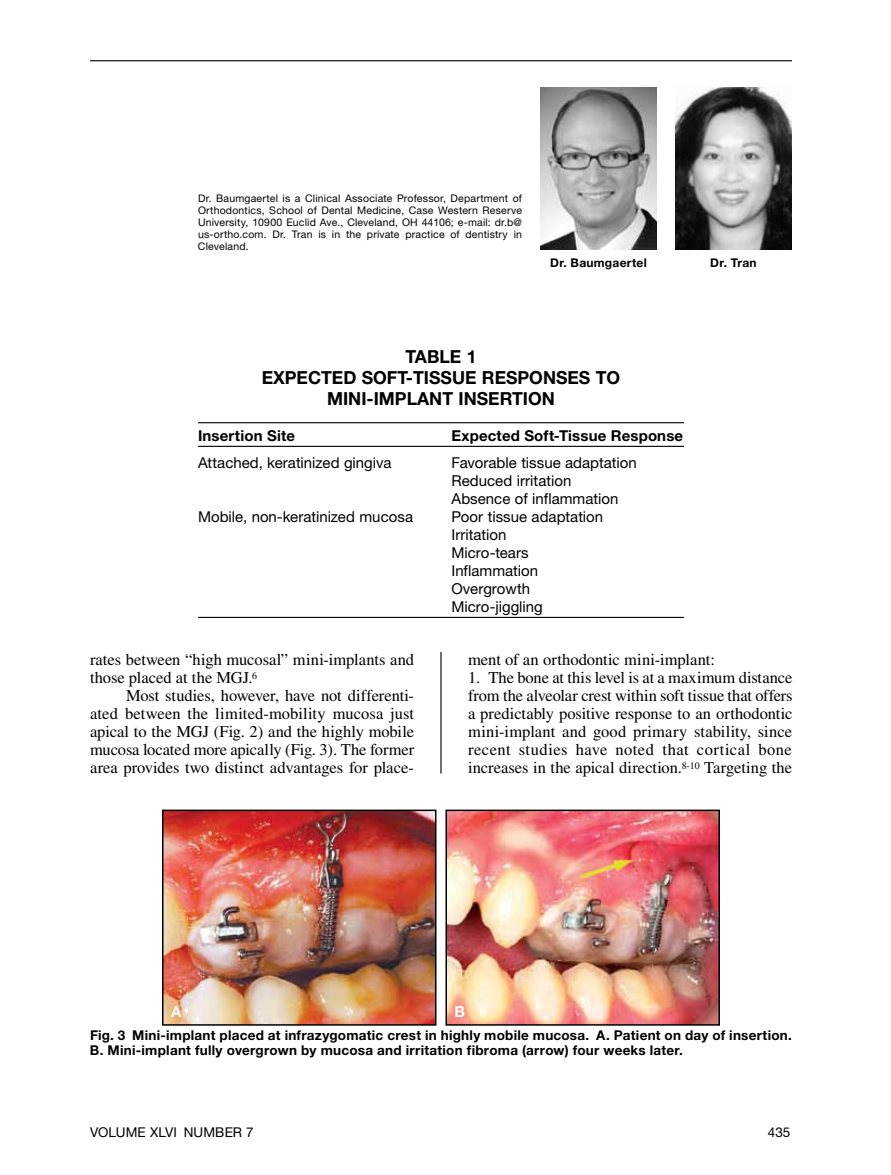
<style>
.page{position:relative;width:891px;height:1175px;background:#fff}
.page>*{position:absolute;margin:0;border:0;box-sizing:border-box;transform-origin:0 0}
.t1{font:700 18px/21px "Helvetica Neue LT Std";color:#000;text-align:center}
.t2{font:16.5px/18px "Times";color:#000;text-align:justify}
.t3{font:15px/18px "Helvetica Neue LT Std";color:#000}
.t4{font:700 15px "Helvetica Neue LT Std";letter-spacing:.01em;color:#000}
.t5{font:700 15px "Helvetica Neue LT Std";color:#fff}
.t6{font:700 13.5px/15px "Helvetica Neue LT Std";letter-spacing:.02em;color:#000}
.t7{font:13.5px "Helvetica Neue LT Std";letter-spacing:.01em;color:#000}
.t8{font:700 12px "Helvetica Neue LT Std";letter-spacing:.025em;color:#000}
.t9{font:10.5px/12px "Helvetica Neue LT Std";letter-spacing:.015em;color:#000;text-align:justify}
</style>
<div class="page">
<hr style="left:90px;top:60px;width:702px;height:1px;background:#000">
<img style="left:540px;top:88px;width:117px;height:162px">
<img style="left:675px;top:88px;width:117px;height:162px">
<hr style="left:440px;top:652px;width:2px;height:121px;background:#000">
<img style="left:165px;top:812px;width:268px;height:210px">
<div style="left:162px;top:809px;width:274px;height:216px;border:2px solid #000"></div>
<img style="left:449px;top:812px;width:268px;height:210px">
<div style="left:446px;top:809px;width:274px;height:216px;border:2px solid #000"></div>
<hr style="left:198px;top:422px;width:486px;height:1px;background:#000">
<hr style="left:198px;top:446px;width:486px;height:1px;background:#000">
<hr style="left:198px;top:617px;width:486px;height:1px;background:#000">
<p class="t9" style="left:198px;top:192px;width:326px">Dr. Baumgaertel is a Clinical Associate Professor, Department of Orthodontics, School of Dental Medicine, Case Western Reserve University, 10900 Euclid Ave., Cleveland, OH 44106; e-mail: dr.b@ us-ortho.com. Dr. Tran is in the private practice of dentistry in Cleveland.</p>
<p class="t8" style="left:550px;top:256px;width:98px">Dr. Baumgaertel</p>
<p class="t8" style="left:710px;top:256px;width:48px">Dr. Tran</p>
<p class="t1" style="left:262px;top:346px;width:360px">TABLE 1<br>EXPECTED SOFT-TISSUE RESPONSES TO<br>MINI-IMPLANT INSERTION</p>
<p class="t4" style="left:198px;top:426px;width:99px">Insertion Site</p>
<p class="t4" style="left:452px;top:426px;width:233px">Expected Soft-Tissue Response</p>
<p class="t3" style="left:198px;top:454px;width:195px">Attached, keratinized gingiva</p>
<p class="t3" style="left:452px;top:454px;width:187px">Favorable tissue adaptation<br>Reduced irritation<br>Absence of inflammation</p>
<p class="t3" style="left:198px;top:508px;width:217px">Mobile, non-keratinized mucosa</p>
<p class="t3" style="left:452px;top:508px;width:153px">Poor tissue adaptation<br>Irritation<br>Micro-tears<br>Inflammation<br>Overgrowth<br>Micro-jiggling</p>
<p class="t2" style="left:90px;top:650px;width:326px">rates between “high mucosal” mini-implants and those placed at the MGJ.<sup>6</sup></p>
<p class="t2" style="left:90px;top:686px;width:326px;text-indent:36px">Most studies, however, have not differenti&shy;ated between the limited-mobility mucosa just apical to the MGJ (Fig. 2) and the highly mobile mucosa located more apically (Fig. 3). The former area provides two distinct advantages for place-</p>
<p class="t2" style="left:468px;top:650px;width:249px">ment of an ortho dontic mini-implant:</p>
<p class="t2" style="left:468px;top:668px;width:326px">1. The bone at this level is at a maximum distance from the alveolar crest within soft tissue that offers a predictably positive response to an orthodontic mini-implant and good primary stability, since recent studies have noted that cortical bone increases in the apical direction.<sup>8-10</sup> Targeting the</p>
<p class="t5" style="left:171px;top:1002px;width:12px">A</p>
<p class="t5" style="left:454px;top:1002px;width:12px">B</p>
<p class="t6" style="left:90px;top:1027px;width:703px">Fig. 3 Mini-implant placed at infrazygomatic crest in highly mobile mucosa. A. Patient on day of insertion.<br>B. Mini-implant fully overgrown by mucosa and irritation fibroma (arrow) four weeks later.</p>
<p class="t7" style="left:90px;top:1123px;width:165px">VOLUME XLVI NUMBER 7</p>
<p class="t7" style="left:768px;top:1123px;width:24px">435</p>
</div>
